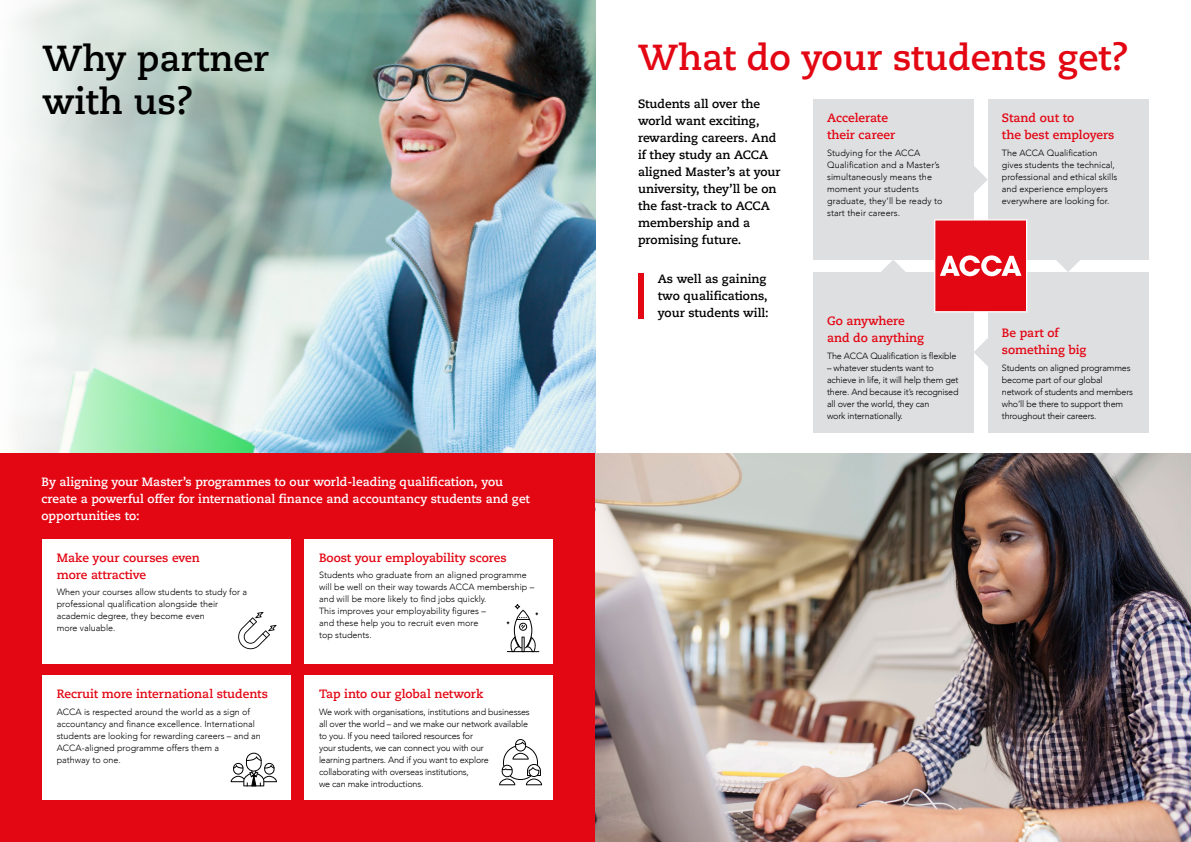
<style>
.page{position:relative;width:1191px;height:842px;background:#fff}
.page>*{position:absolute;margin:0;border:0;box-sizing:border-box;transform-origin:0 0}
.Page_Heading{font:700 36px "Caeciliae Text";color:#e30613}
.Large_Sub_head{font:700 36px/43.2px "Caeciliae Text";color:#000}
.Large_Sub_head-2{font:700 12px/17px "Caeciliae Text";color:#000}
.Large_Sub_head-3{font:700 12px/17px "Caeciliae Text";color:#e30613}
.Large_Sub_head-4{font:700 12px/17px "Caeciliae Text";color:#fff}
.Body_Copy{font:300 9px/12px "Avenir";color:#000}
.Body_Copy-2{font:300 9px/12px "Avenir";letter-spacing:-.02em;color:#000}
</style>
<div class="page">
<img style="left:347px;top:0;width:248px;height:454px">
<svg style="left:0;top:0;width:347px;height:454px"></svg>
<div style="left:0;top:454px;width:595px;height:388px;background:#e30613"></div>
<img style="left:595px;top:454px;width:596px;height:388px">
<div style="left:813px;top:99px;width:160px;height:160px;background:#dedfe1"></div>
<div style="left:43px;top:539px;width:248px;height:124px;background:#fff"></div>
<div style="left:305px;top:539px;width:248px;height:124px;background:#fff"></div>
<div style="left:813px;top:272px;width:160px;height:161px;background:#dedfe1"></div>
<div style="left:43px;top:675px;width:248px;height:124px;background:#fff"></div>
<div style="left:987px;top:99px;width:161px;height:160px;background:#dedfe1"></div>
<div style="left:987px;top:272px;width:161px;height:161px;background:#dedfe1"></div>
<div style="left:305px;top:675px;width:248px;height:124px;background:#fff"></div>
<svg style="left:238px;top:612px;width:38px;height:38px"></svg>
<svg style="left:506px;top:604px;width:33px;height:48px"></svg>
<svg style="left:499px;top:739px;width:43px;height:46px"></svg>
<svg style="left:231px;top:753px;width:46px;height:33px"></svg>
<svg style="left:934px;top:219px;width:93px;height:93px;background:#e62a35"></svg>
<svg style="left:973px;top:165px;width:14px;height:29px"></svg>
<svg style="left:1054px;top:259px;width:28px;height:13px"></svg>
<svg style="left:973px;top:338px;width:15px;height:28px"></svg>
<svg style="left:879px;top:259px;width:28px;height:13px"></svg>
<div style="left:638px;top:274px;width:5px;height:45px;background:#e30613"></div>
<p class="Large_Sub_head" style="left:43px;top:35px;width:228px">Why partner with us?</p>
<p class="Large_Sub_head-4" style="left:42px;top:472px;width:490px">By aligning your Master’s programmes to our world-leading qualification, you create a powerful offer for international finance and accountancy students and get opportunities to:</p>
<p class="Large_Sub_head-3" style="left:57px;top:549px;width:144px">Make your courses even more attractive</p>
<p class="Body_Copy" style="left:57px;top:586px;width:192px">When your courses allow students to study for a professional qualification alongside their academic degree, they become even<br>more valuable.</p>
<p class="Large_Sub_head-3" style="left:57px;top:685px;width:213px">Recruit more international students</p>
<p class="Body_Copy" style="left:57px;top:705px;width:206px">ACCA is respected around the world as a sign of accountancy and finance excellence. International students are looking for rewarding careers – and an ACCA-aligned programme offers them a<br>pathway to one.</p>
<p class="Large_Sub_head-3" style="left:319px;top:549px;width:189px">Boost your employability scores</p>
<p class="Body_Copy" style="left:319px;top:569px;width:217px">Students who graduate from an aligned programme will be well on their way towards ACCA membership – and will be more likely to find jobs quickly.<br>This improves your employability figures –<br>and these help you to recruit even more<br>top students.</p>
<p class="Large_Sub_head-3" style="left:319px;top:685px;width:166px">Tap into our global network</p>
<p class="Body_Copy-2" style="left:319px;top:705px;width:212px">We work with organisations, institutions and businesses all over the world – and we make our network available to you. If you need tailored resources for<br>your students, we can connect you with our<br>learning partners. And if you want to explore collaborating with overseas institutions,<br>we can make introductions.</p>
<p class="Page_Heading" style="left:638px;top:32px;width:492px">What do your students get?</p>
<p class="Large_Sub_head-2" style="left:638px;top:95px;width:144px">Students all over the world want exciting, rewarding careers. And if they study an ACCA aligned Master’s at your university, they’ll be on the fast-track to ACCA membership and a promising future.</p>
<p class="Large_Sub_head-2" style="left:658px;top:270px;width:112px">As well as gaining two qualifications, your students will:</p>
<p class="Large_Sub_head-3" style="left:827px;top:109px;width:70px">Accelerate their career</p>
<p class="Body_Copy" style="left:827px;top:147px;width:117px">Studying for the ACCA<br>Qualification and a Master’s simultaneously means the moment your students graduate, they’ll be ready to start their careers.</p>
<p class="Large_Sub_head-3" style="left:827px;top:312px;width:99px">Go anywhere and do anything</p>
<p class="Body_Copy-2" style="left:827px;top:349px;width:131px">The ACCA Qualification is flexible</p>
<p class="Body_Copy-2" style="left:827px;top:361px;width:133px">– whatever students want to achieve in life, it will help them get there. And because it’s recognised all over the world, they can<br>work internationally.</p>
<p class="Large_Sub_head-3" style="left:1002px;top:109px;width:114px">Stand out to<br>the best employers</p>
<p class="Body_Copy" style="left:1002px;top:147px;width:117px">The ACCA Qualification gives students the technical, professional and ethical skills and experience employers everywhere are looking for.</p>
<p class="Large_Sub_head-3" style="left:1002px;top:324px;width:86px">Be part of something big</p>
<p class="Body_Copy-2" style="left:1002px;top:361px;width:133px">Students on aligned programmes become part of our global network of students and members who’ll be there to support them throughout their careers.</p>
</div>
